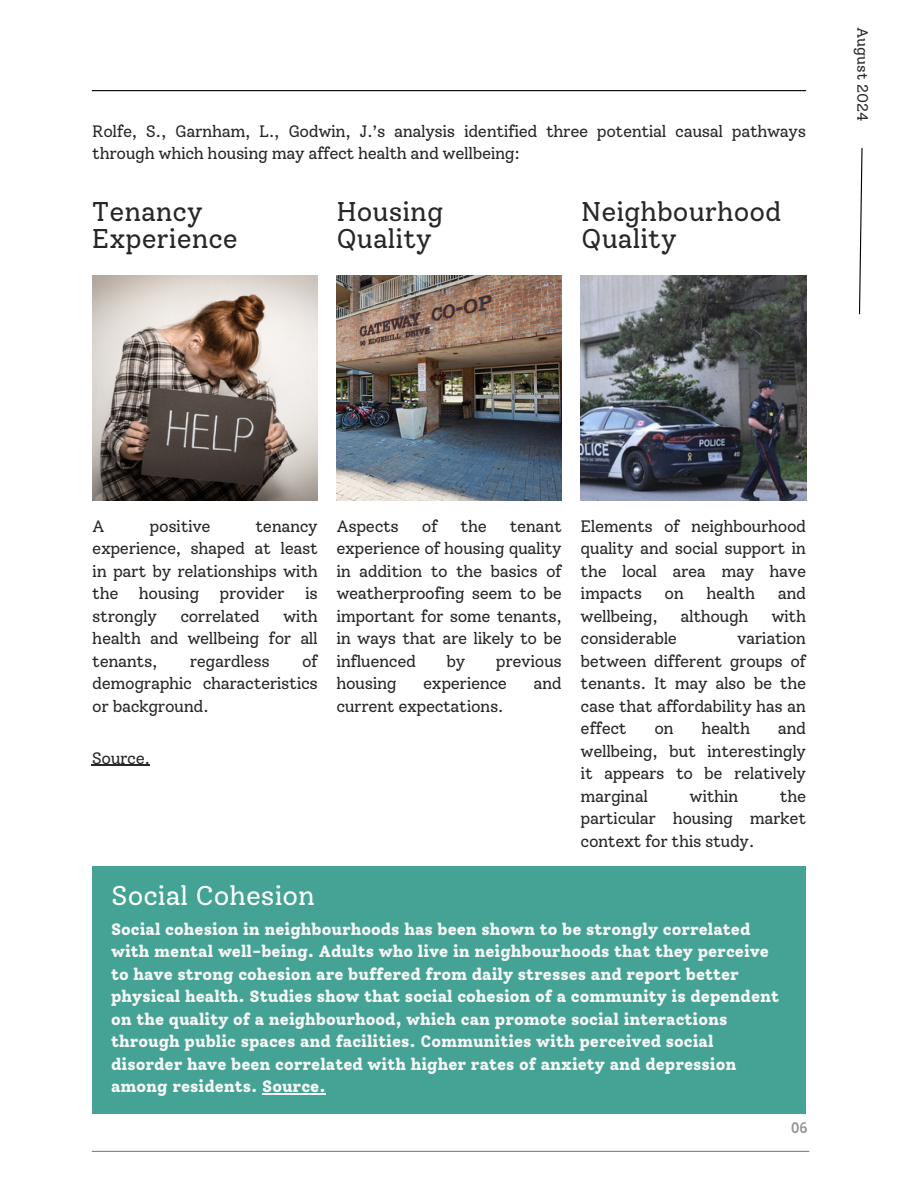
<style>
.page{position:relative;width:918px;height:1188px;background:#fff}
.page>*{position:absolute;margin:0;border:0;box-sizing:border-box;transform-origin:0 0}
.t1{font:27px/27px "Solway";color:#272727}
.t2{font:27px "Solway";color:#fff}
.t3{font:16.5px/22.5px "Solway";letter-spacing:-.025em;color:#272727;text-align:justify}
.t4{font:800 16.5px/22.5px "Solway";color:#f6f6f6}
.t5{font:15px "Solway";color:#272727}
.t6{font:700 15px "Almarai";color:#272727}
</style>
<div class="page">
<hr style="left:92px;top:90px;width:714px;height:1px;background:#000">
<img style="left:336px;top:276px;width:226px;height:225px">
<img style="left:92px;top:276px;width:225px;height:225px">
<img style="left:581px;top:276px;width:225px;height:225px">
<hr style="left:92px;top:765px;width:58px;height:1px;background:#272727">
<div style="left:92px;top:867px;width:713px;height:247px;background:#44a394"></div>
<hr style="left:262px;top:1093px;width:64px;height:1px;background:#f6f6f6">
<svg style="left:858px;top:147px;width:5px;height:168px"></svg>
<hr style="left:92px;top:1151px;width:717px;height:1px;background:#000">
<h1 class="t3" style="left:92px;top:120px;width:715px">Rolfe, S., Garnham, L., Godwin, J.’s analysis identified three potential causal pathways through which housing may affect health and wellbeing:</h1>
<p class="t1" style="left:92px;top:198px;width:147px">Tenancy<br>Experience</p>
<p class="t1" style="left:336px;top:198px;width:108px">Housing<br>Quality</p>
<p class="t1" style="left:581px;top:198px;width:202px">Neighbourhood<br>Quality</p>
<p class="t5" style="left:872px;top:27px;width:96px;rotate:90deg">August 2024</p>
<p class="t3" style="left:92px;top:515px;width:14px">A</p>
<p class="t3" style="left:150px;top:515px;width:63px">positive</p>
<p class="t3" style="left:92px;top:515px;width:227px;text-indent:163px">tenancy experience, shaped at least in part by relationships with the housing provider is strongly</p>
<p class="t3" style="left:92px;top:605px;width:227px;text-indent:191px">with health and wellbeing for all tenants,</p>
<p class="t3" style="left:180px;top:605px;width:81px">correlated</p>
<p class="t3" style="left:92px;top:650px;width:227px;text-indent:210px">of demographic characteristics or background.</p>
<p class="t3" style="left:190px;top:650px;width:81px">regardless</p>
<p class="t3" style="left:92px;top:747px;width:60px">Source.</p>
<p class="t3" style="left:336px;top:515px;width:64px">Aspects</p>
<p class="t3" style="left:422px;top:515px;width:17px">of</p>
<p class="t3" style="left:461px;top:515px;width:28px">the</p>
<p class="t3" style="left:336px;top:515px;width:227px;text-indent:173px">tenant experience of housing quality in addition to the basics of weatherproofing seem to be important for some tenants, in ways that are likely to be influenced</p>
<p class="t3" style="left:447px;top:650px;width:20px">by</p>
<p class="t3" style="left:496px;top:650px;width:67px">previous</p>
<p class="t3" style="left:336px;top:672px;width:62px">housing</p>
<p class="t3" style="left:423px;top:672px;width:85px">experience</p>
<p class="t3" style="left:534px;top:672px;width:30px">and</p>
<p class="t3" style="left:336px;top:695px;width:169px">current expectations.</p>
<p class="t3" style="left:581px;top:515px;width:227px">Elements of neighbourhood quality and social support in the local area may have impacts</p>
<p class="t3" style="left:665px;top:582px;width:21px">on</p>
<p class="t3" style="left:706px;top:582px;width:50px">health</p>
<p class="t3" style="left:778px;top:582px;width:30px">and</p>
<p class="t3" style="left:581px;top:605px;width:79px">wellbeing,</p>
<p class="t3" style="left:680px;top:605px;width:70px">although</p>
<p class="t3" style="left:771px;top:605px;width:36px">with</p>
<p class="t3" style="left:581px;top:627px;width:98px">considerable</p>
<p class="t3" style="left:581px;top:627px;width:227px;text-indent:156px">variation between different groups of tenants. It may also be the case that affordability has an effect</p>
<p class="t3" style="left:581px;top:717px;width:227px;text-indent:197px">and wellbeing, but interestingly it appears to be relatively marginal</p>
<p class="t3" style="left:654px;top:717px;width:21px">on</p>
<p class="t3" style="left:701px;top:717px;width:50px">health</p>
<p class="t3" style="left:581px;top:785px;width:227px;text-indent:199px">the particular housing market context for this study.</p>
<p class="t3" style="left:690px;top:785px;width:50px">within</p>
<h2 class="t2" style="left:111px;top:880px;width:205px">Social Cohesion</h2>
<h1 class="t4" style="left:111px;top:918px;width:670px">Social cohesion in neighbourhoods has been shown to be strongly correlated with mental well-being. Adults who live in neighbourhoods that they perceive to have strong cohesion are buffered from daily stresses and report better physical health. Studies show that social cohesion of a community is dependent on the quality of a neighbourhood, which can promote social interactions through public spaces and facilities. Communities with perceived social disorder have been correlated with higher rates of anxiety and depression among residents. Source.</h1>
<p class="t6" style="left:791px;top:1120px;width:18px">06</p>
</div>
